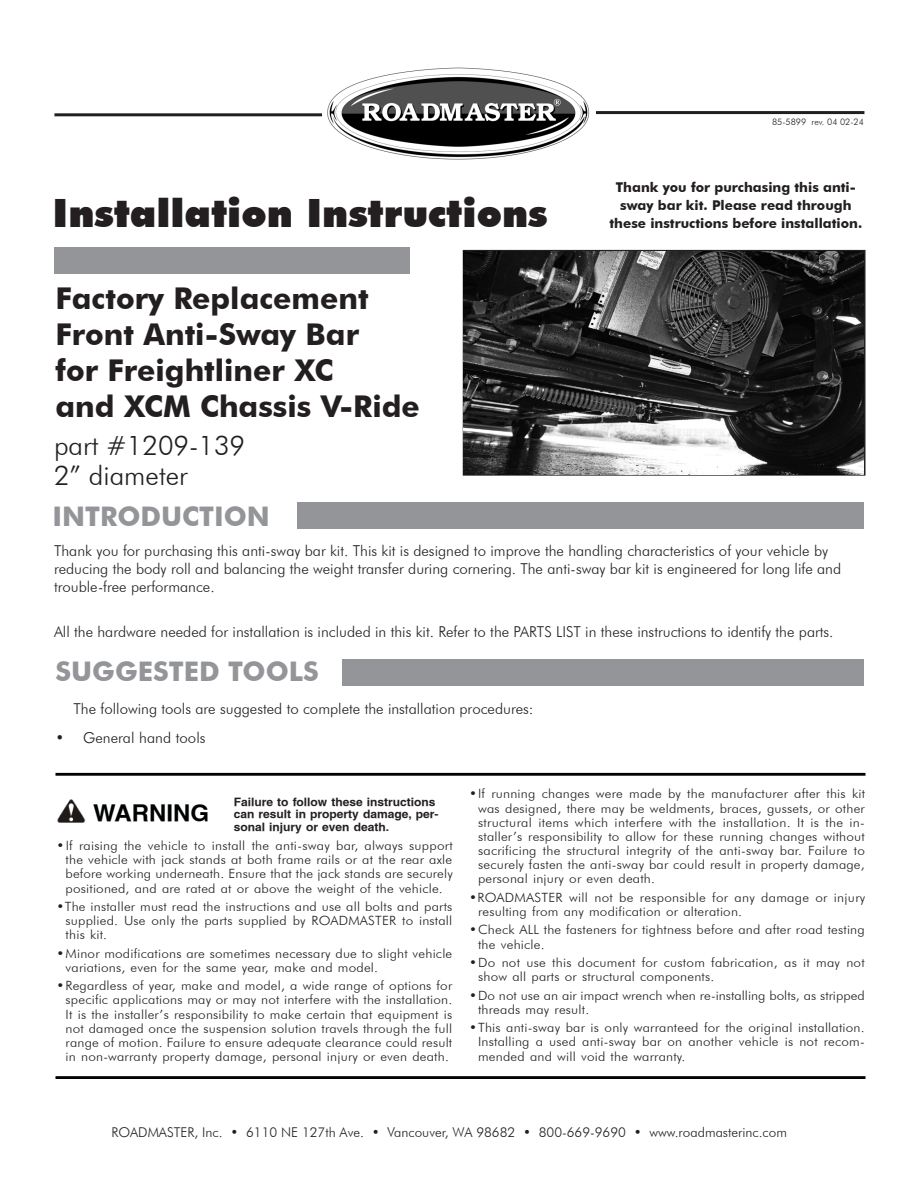
<style>
.page{position:relative;width:918px;height:1188px;background:#fff}
.page>*{position:absolute;margin:0;border:0;box-sizing:border-box;transform-origin:0 0}
.t1{font:900 39px "Futura BT";color:#231f20}
.t2{font:700 30px "Futura BT";color:#231f20}
.t3{font:700 27px "Futura BT";color:#939598}
.t4{font:300 27px/30px "Futura BT";color:#231f20}
.t5{font:700 22.65px "Switzerland";color:#010202;scale:1.06 1}
.Bullets{font:300 15px/18px "Futura BT";color:#231f20}
.t6{font:700 13.5px/18px "Futura BT";color:#231f20;text-align:center}
.t7{font:300 13.5px "Futura BT";color:#231f20}
.t8{font:300 12.75px/14.1px "Futura BT";letter-spacing:.015em;color:#231f20;text-align:justify;scale:1.06 1}
.t9{font:700 11.4px/12.8px "Switzerland";color:#231f20;scale:1.06 1}
.t10{font:300 9px "Futura BT";color:#231f20}
</style>
<div class="page">
<div style="left:297px;top:502px;width:567px;height:27px;background:#939598"></div>
<div style="left:342px;top:659px;width:522px;height:27px;background:#939598"></div>
<hr style="left:54px;top:113px;width:288px;height:3px;background:#231f20">
<hr style="left:576px;top:111px;width:288px;height:3px;background:#231f20">
<img style="left:57px;top:799px;width:29px;height:24px">
<hr style="left:55px;top:1076px;width:810px;height:2px;background:#010202">
<hr style="left:55px;top:773px;width:810px;height:3px;background:#010202">
<img style="left:323px;top:67px;width:273px;height:93px">
<div style="left:463px;top:250px;width:403px;height:226px;border:2px solid #231f20"></div>
<div style="left:54px;top:247px;width:356px;height:27px;background:#939598"></div>
<img style="left:464px;top:251px;width:400px;height:223px">
<p class="t1" style="left:53px;top:190px;width:496px">Installation Instructions</p>
<p class="t2" style="left:56px;top:280px;width:315px">Factory Replacement</p>
<p class="t2" style="left:56px;top:316px;width:305px">Front Anti-Sway Bar</p>
<p class="t2" style="left:56px;top:352px;width:279px">for Freightliner XC</p>
<p class="t2" style="left:56px;top:388px;width:366px">and XCM Chassis V-Ride</p>
<p class="t4" style="left:54px;top:430px;width:193px">part #1209-139<br>2” diameter</p>
<p class="t10" style="left:772px;top:116px;width:93px">85-5899 rev. 04 02-24</p>
<p class="t6" style="left:610px;top:178px;width:254px">Thank you for purchasing this anti&shy;sway bar kit. Please read through these instructions before installation.</p>
<p class="t3" style="left:52px;top:500px;width:219px">INTRODUCTION</p>
<p class="Bullets" style="left:54px;top:541px;width:789px">Thank you for purchasing this anti-sway bar kit. This kit is designed to improve the handling characteristics of your vehicle by reducing the body roll and balancing the weight transfer during cornering. The anti-sway bar kit is engineered for long life and trouble-free performance.</p>
<p class="Bullets" style="left:54px;top:622px;width:781px">All the hardware needed for installation is included in this kit. Refer to the PARTS LIST in these instructions to identify the parts.</p>
<p class="t3" style="left:56px;top:655px;width:265px">SUGGESTED TOOLS</p>
<p class="Bullets" style="left:74px;top:699px;width:462px">The following tools are suggested to complete the installation procedures:</p>
<p class="Bullets" style="left:56px;top:729px;width:152px">• General hand tools</p>
<p class="t5" style="left:93px;top:799px;width:111px">WARNING</p>
<p class="t9" style="left:234px;top:795px;width:195px">Failure to follow these instructions can result in property damage, per&shy;sonal injury or even death.</p>
<p class="t8" style="left:66px;top:838px;width:367px;text-indent:-9px">• If raising the vehicle to install the anti-sway bar, always support the vehicle with jack stands at both frame rails or at the rear axle before working underneath. Ensure that the jack stands are securely positioned, and are rated at or above the weight of the vehicle.</p>
<p class="t8" style="left:66px;top:899px;width:366px;text-indent:-9px">•The installer must read the instructions and use all bolts and parts supplied. Use only the parts supplied by ROADMASTER to install this kit.</p>
<p class="t8" style="left:66px;top:946px;width:366px;text-indent:-9px">• Minor modifications are sometimes necessary due to slight vehicle variations, even for the same year, make and model.</p>
<p class="t8" style="left:66px;top:979px;width:366px;text-indent:-9px">• Regardless of year, make and model, a wide range of options for specific applications may or may not interfere with the installation.<br>It is the installer’s responsibility to make certain that equipment is not damaged once the suspension solution travels through the full range of motion. Failure to ensure adequate clearance could result in non-warranty property damage, personal injury or even death.</p>
<p class="t8" style="left:478px;top:787px;width:367px;text-indent:-9px">• If running changes were made by the manufacturer after this kit was designed, there may be weldments, braces, gussets, or other structural items which interfere with the installation. It is the in&shy;staller’s responsibility to allow for these running changes without sacrificing the structural integrity of the anti-sway bar. Failure to securely fasten the anti-sway bar could result in property damage, personal injury or even death.</p>
<p class="t8" style="left:478px;top:890px;width:367px;text-indent:-9px">•ROADMASTER will not be responsible for any damage or injury resulting from any modification or alteration.</p>
<p class="t8" style="left:478px;top:923px;width:366px;text-indent:-9px">• Check ALL the fasteners for tightness before and after road testing the vehicle.</p>
<p class="t8" style="left:478px;top:955px;width:366px;text-indent:-9px">• Do not use this document for custom fabrication, as it may not show all parts or structural components.</p>
<p class="t8" style="left:478px;top:988px;width:366px;text-indent:-9px">• Do not use an air impact wrench when re-installing bolts, as stripped threads may result.</p>
<p class="t8" style="left:478px;top:1021px;width:366px;text-indent:-9px">• This anti-sway bar is only warranteed for the original installation.<br>Installing a used anti-sway bar on another vehicle is not recom&shy;mended and will void the warranty.</p>
<p class="t7" style="left:112px;top:1124px;width:677px">ROADMASTER, Inc. • 6110 NE 127th Ave. • Vancouver, WA 98682 • 800-669-9690 • www.roadmasterinc.com</p>
</div>
